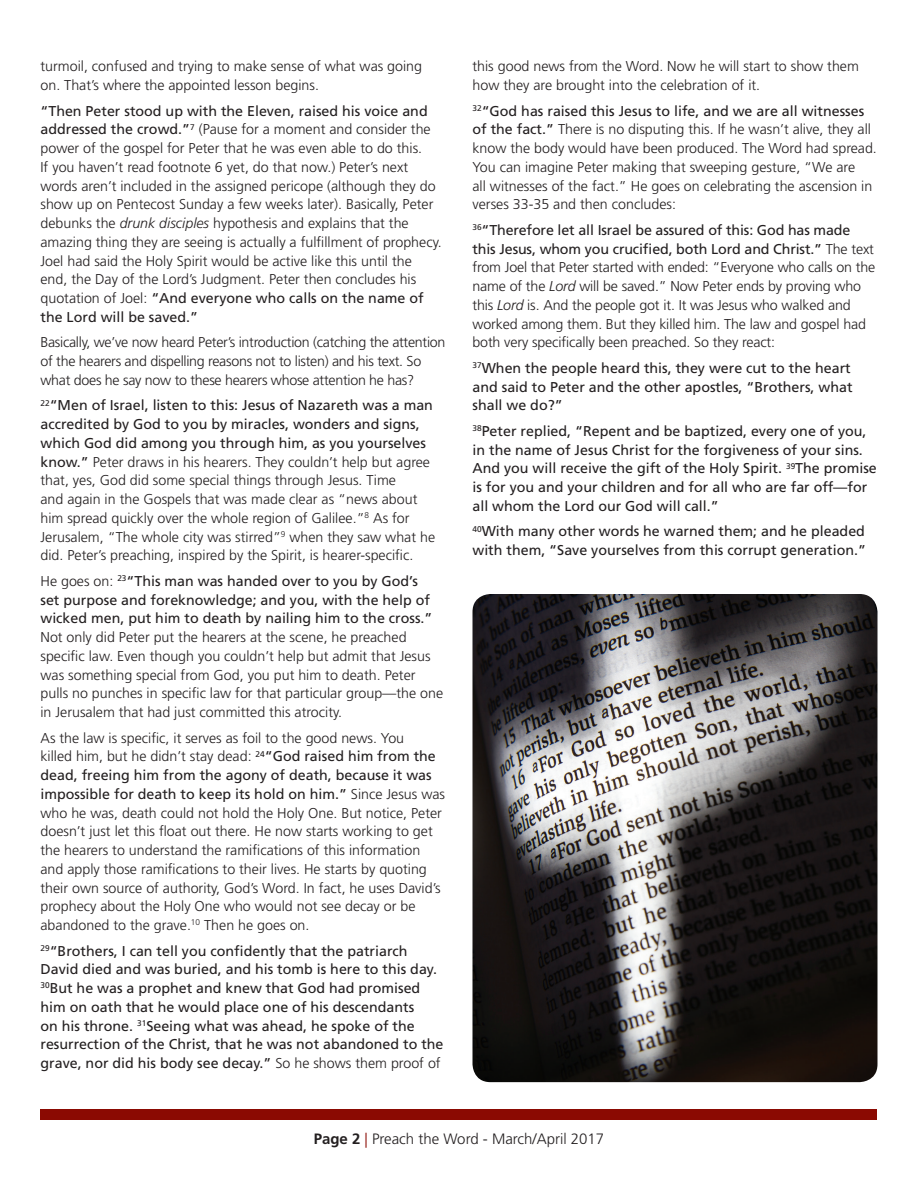
<style>
.page{position:relative;width:918px;height:1188px;background:#fff}
.page>*{position:absolute;margin:0;border:0;box-sizing:border-box;transform-origin:0 0}
.t1{font:300 15px "Frutiger LT Std";color:#231f20}
.t2{font:300 14.25px/18.8px "Frutiger LT Std";color:#231f20}
.t3{font:14.25px/18.8px "Frutiger LT Std";color:#231f20}
.t4{font:300 14.25px/18.8px "Frutiger LT Std";letter-spacing:-.02em;color:#231f20}
.s1{font-weight:400}
.s2{font-style:italic}
.s3{font-weight:300}
.s4{font-weight:700}
.s5{color:#8b0a02}
</style>
<div class="page">
<div style="left:40px;top:1109px;width:838px;height:11px;background:#8b0a02"></div>
<img style="left:472px;top:594px;width:406px;height:488px">
<p class="t2" style="left:40px;top:57px;width:383px">turmoil, confused and trying to make sense of what was going on. That’s where the appointed lesson begins.</p>
<p class="t2" style="left:40px;top:102px;width:403px"><span class="s1">“Then Peter stood up with the Eleven, raised his voice and addressed the crowd.”</span><sup>7</sup> (Pause for a moment and consider the power of the gospel for Peter that he was even able to do this.<br>If you haven’t read footnote 6 yet, do that now.) Peter’s next words aren’t included in the assigned pericope (although they do show up on Pentecost Sunday a few weeks later). Basically, Peter debunks the <span class="s2">drunk disciples</span> hypothesis and explains that the amazing thing they are seeing is actually a fulfillment of prophecy.<br>Joel had said the Holy Spirit would be active like this until the end, the Day of the Lord’s Judgment. Peter then concludes his quotation of Joel: <span class="s1">“And everyone who calls on the name of the Lord will be saved.”</span></p>
<p class="t4" style="left:40px;top:333px;width:406px">Basically, we’ve now heard Peter’s introduction (catching the attention of the hearers and dispelling reasons not to listen) and his text. So what does he say now to these hearers whose attention he has?</p>
<p class="t2" style="left:40px;top:396px;width:396px"><sup>22</sup><span class="s1">“Men of Israel, listen to this: Jesus of Nazareth was a man accredited by God to you by miracles, wonders and signs, which God did among you through him, as you yourselves know.”</span> Peter draws in his hearers. They couldn’t help but agree that, yes, God did some special things through Jesus. Time<br>and again in the Gospels that was made clear as “news about him spread quickly over the whole region of Galilee.”<sup>8</sup> As for Jerusalem, “The whole city was stirred”<sup>9</sup> when they saw what he did. Peter’s preaching, inspired by the Spirit, is hearer-specific.</p>
<p class="t2" style="left:40px;top:572px;width:404px">He goes on: <sup>23</sup><span class="s1">“This man was handed over to you by God’s<br>set purpose and foreknowledge; and you, with the help of wicked men, put him to death by nailing him to the cross.” </span>Not only did Peter put the hearers at the scene, he preached specific law. Even though you couldn’t help but admit that Jesus was something special from God, you put him to death. Peter pulls no punches in specific law for that particular group—the one in Jerusalem that had just committed this atrocity.</p>
<p class="t2" style="left:40px;top:729px;width:406px">As the law is specific, it serves as foil to the good news. You<br>killed him, but he didn’t stay dead: <sup>24</sup><span class="s1">“God raised him from the dead, freeing him from the agony of death, because it was impossible for death to keep its hold on him.”</span> Since Jesus was who he was, death could not hold the Holy One. But notice, Peter doesn’t just let this float out there. He now starts working to get the hearers to understand the ramifications of this information and apply those ramifications to their lives. He starts by quoting their own source of authority, God’s Word. In fact, he uses David’s prophecy about the Holy One who would not see decay or be abandoned to the grave.<sup>10</sup> Then he goes on.</p>
<p class="t3" style="left:40px;top:941px;width:405px"><sup>29</sup>“Brothers, I can tell you confidently that the patriarch David died and was buried, and his tomb is here to this day.<br><sup>30</sup>But he was a prophet and knew that God had promised him on oath that he would place one of his descendants<br>on his throne. <sup>31</sup>Seeing what was ahead, he spoke of the resurrection of the Christ, that he was not abandoned to the grave, nor did his body see decay.” <span class="s3">So he shows them proof of</span></p>
<p class="t2" style="left:472px;top:57px;width:388px">this good news from the Word. Now he will start to show them how they are brought into the celebration of it.</p>
<p class="t2" style="left:472px;top:102px;width:406px"><sup>32</sup><span class="s1">“God has raised this Jesus to life, and we are all witnesses of the fact.”</span> There is no disputing this. If he wasn’t alive, they all know the body would have been produced. The Word had spread.<br>You can imagine Peter making that sweeping gesture, “We are<br>all witnesses of the fact.” He goes on celebrating the ascension in verses 33-35 and then concludes:</p>
<p class="t2" style="left:472px;top:221px;width:404px"><sup>36</sup><span class="s1">“Therefore let all Israel be assured of this: God has made this Jesus, whom you crucified, both Lord and Christ.”</span> The text from Joel that Peter started with ended: “Everyone who calls on the name of the <span class="s2">Lord</span> will be saved.” Now Peter ends by proving who this <span class="s2">Lord</span> is. And the people got it. It was Jesus who walked and worked among them. But they killed him. The law and gospel had both very specifically been preached. So they react:</p>
<p class="t3" style="left:472px;top:359px;width:382px"><sup>37</sup>When the people heard this, they were cut to the heart and said to Peter and the other apostles, “Brothers, what shall we do?”</p>
<p class="t3" style="left:472px;top:422px;width:406px"><sup>38</sup>Peter replied, “Repent and be baptized, every one of you, in the name of Jesus Christ for the forgiveness of your sins.<br>And you will receive the gift of the Holy Spirit. <sup>39</sup>The promise is for you and your children and for all who are far off—for all whom the Lord our God will call.”</p>
<p class="t3" style="left:472px;top:522px;width:395px"><sup>40</sup>With many other words he warned them; and he pleaded with them, “Save yourselves from this corrupt generation.”</p>
<p class="t1" style="left:314px;top:1130px;width:292px"><span class="s4">Page 2</span> <span class="s5">|</span> Preach the Word - March/April 2017</p>
</div>
